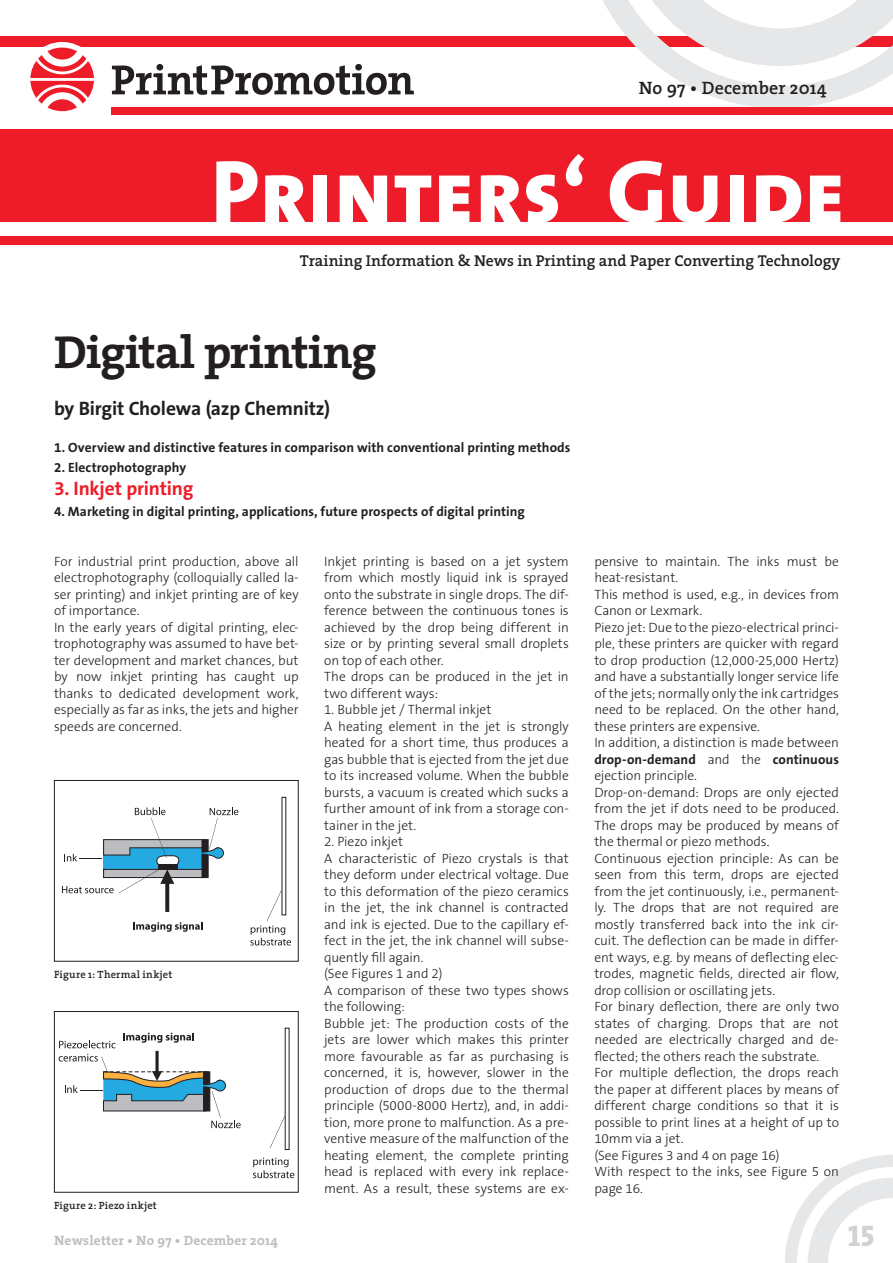
<style>
.page{position:relative;width:893px;height:1263px;background:#fff}
.page>*{position:absolute;margin:0;border:0;box-sizing:border-box;transform-origin:0 0}
.t1{font:90px "The Sans Extra Bold Caps";color:#fff}
.HDM_Headline_schwarz{font:700 46.5px "The Serif";letter-spacing:-.025em;color:#231f20}
.t2{font:30px "The Serif Extra Bold Caps";color:#d1d2d4}
.HDM_copy_9pt{font:700 19.5px "The Sans B7";letter-spacing:-.01em;color:#231f20}
.HDM_copy_9pt-2{font:700 19.5px "The Sans B7";letter-spacing:-.01em;color:#ee1c28}
.t3{font:600 18px "The Serif";letter-spacing:.01em;color:#231f20}
.t4{font:600 15.75px "The Serif";color:#231f20}
.HDM_copy_9pt-3{font:300 13.5px/16.5px "The Sans B3";letter-spacing:-.005em;color:#231f20;text-align:justify}
.HDM_copy_9pt-4{font:700 13.5px "The Sans B7";letter-spacing:.005em;color:#231f20}
.t5{font:700 13.5px "The Serif";letter-spacing:.01em;color:#bcbdc0}
.HDM_Bildunterschrift{font:600 10.5px "The Serif";letter-spacing:.025em;color:#231f20}
.s1{font-family:"The Sans B7";font-weight:700}
</style>
<div class="page">
<svg style="left:785px;top:1155px;width:108px;height:108px"></svg>
<div style="left:0;top:36px;width:893px;height:10px;background:#ee1c28"></div>
<svg style="left:580px;top:0;width:313px;height:107px"></svg>
<div style="left:0;top:130px;width:893px;height:92px;background:#ee1c28"></div>
<div style="left:28px;top:45px;width:69px;height:69px;background:#ee1c28;border-radius:50%"></div>
<div style="left:25px;top:42px;width:75px;height:75px;border:6px solid #fff;border-radius:50%"></div>
<hr style="left:27px;top:78px;width:70px;height:3px;background:#fff">
<svg style="left:32px;top:42px;width:61px;height:33px"></svg>
<svg style="left:32px;top:84px;width:61px;height:33px"></svg>
<svg style="left:112px;top:64px;width:302px;height:31px"></svg>
<div style="left:0;top:236px;width:893px;height:9px;background:#ee1c28"></div>
<div style="left:111px;top:107px;width:782px;height:8px;background:#ee1c28"></div>
<svg style="left:61px;top:796px;width:231px;height:150px"></svg>
<div style="left:54px;top:780px;width:245px;height:182px;border:1px solid #231f20"></div>
<svg style="left:58px;top:1027px;width:237px;height:152px"></svg>
<div style="left:54px;top:1011px;width:245px;height:182px;border:1px solid #231f20"></div>
<p class="t3" style="left:639px;top:73px;width:189px">No 97 • December 2014</p>
<p class="t1" style="left:211px;top:116px;width:636px">Printers‘ Guide</p>
<p class="t4" style="left:300px;top:248px;width:542px">Training Information &amp; News in Printing and Paper Converting Technology</p>
<p class="HDM_Headline_schwarz" style="left:54px;top:314px;width:325px">Digital printing</p>
<p class="HDM_copy_9pt" style="left:54px;top:398px;width:277px">by Birgit Cholewa (azp Chemnitz)</p>
<p class="HDM_copy_9pt-4" style="left:54px;top:441px;width:518px">1. Overview and distinctive features in comparison with conventional printing methods</p>
<p class="HDM_copy_9pt-4" style="left:54px;top:460px;width:134px">2. Electrophotography</p>
<p class="HDM_copy_9pt-2" style="left:54px;top:478px;width:141px">3. Inkjet printing</p>
<p class="HDM_copy_9pt-4" style="left:54px;top:504px;width:472px">4. Marketing in digital printing, applications, future prospects of digital printing</p>
<p class="HDM_copy_9pt-3" style="left:54px;top:553px;width:246px">For industrial print production, above all electrophotography (colloquially called la&shy;ser printing) and inkjet printing are of key of importance.</p>
<p class="HDM_copy_9pt-3" style="left:54px;top:619px;width:246px">In the early years of digital printing, elec&shy;trophotography was assumed to have bet&shy;ter development and market chances, but by now inkjet printing has caught up thanks to dedicated development work, especially as far as inks, the jets and higher speeds are concerned.</p>
<p class="HDM_Bildunterschrift" style="left:54px;top:966px;width:120px">Figure 1: Thermal inkjet</p>
<p class="HDM_Bildunterschrift" style="left:54px;top:1197px;width:104px">Figure 2: Piezo inkjet</p>
<p class="HDM_copy_9pt-3" style="left:324px;top:553px;width:246px">Inkjet printing is based on a jet system from which mostly liquid ink is sprayed onto the substrate in single drops. The dif&shy;ference between the continuous tones is achieved by the drop being different in size or by printing several small droplets on top of each other.</p>
<p class="HDM_copy_9pt-3" style="left:324px;top:669px;width:246px">The drops can be produced in the jet in two different ways:</p>
<p class="HDM_copy_9pt-3" style="left:324px;top:702px;width:169px">1. Bubble jet / Thermal inkjet</p>
<p class="HDM_copy_9pt-3" style="left:324px;top:718px;width:246px">A heating element in the jet is strongly heated for a short time, thus produces a gas bubble that is ejected from the jet due to its increased volume. When the bubble bursts, a vacuum is created which sucks a further amount of ink from a storage con&shy;tainer in the jet.</p>
<p class="HDM_copy_9pt-3" style="left:324px;top:834px;width:80px">2. Piezo inkjet</p>
<p class="HDM_copy_9pt-3" style="left:324px;top:850px;width:246px">A characteristic of Piezo crystals is that they deform under electrical voltage. Due to this deformation of the piezo ceramics in the jet, the ink channel is contracted and ink is ejected. Due to the capillary ef&shy;fect in the jet, the ink channel will subse&shy;quently fill again.</p>
<p class="HDM_copy_9pt-3" style="left:324px;top:966px;width:120px">(See Figures 1 and 2)</p>
<p class="HDM_copy_9pt-3" style="left:324px;top:982px;width:246px">A comparison of these two types shows the following:</p>
<p class="HDM_copy_9pt-3" style="left:324px;top:1015px;width:246px">Bubble jet: The production costs of the jets are lower which makes this printer more favourable as far as purchasing is concerned, it is, however, slower in the production of drops due to the thermal principle (5000-8000 Hertz), and, in addi&shy;tion, more prone to malfunction. As a pre&shy;ventive measure of the malfunction of the heating element, the complete printing head is replaced with every ink replace&shy;ment. As a result, these systems are ex-</p>
<p class="HDM_copy_9pt-3" style="left:594px;top:553px;width:246px">pensive to maintain. The inks must be heat-resistant.</p>
<p class="HDM_copy_9pt-3" style="left:594px;top:586px;width:246px">This method is used, e.g., in devices from<br>Canon or Lexmark.</p>
<p class="HDM_copy_9pt-3" style="left:594px;top:619px;width:246px">Piezo jet: Due to the piezo-electrical princi&shy;ple, these printers are quicker with regard to drop production (12,000-25,000 Hertz) and have a substantially longer service life of the jets; normally only the ink cartridges need to be replaced. On the other hand, these printers are expensive.</p>
<p class="HDM_copy_9pt-3" style="left:594px;top:735px;width:246px">In addition, a distinction is made between <span class="s1">drop-on-demand</span> and the <span class="s1">continuous </span>ejection principle.</p>
<p class="HDM_copy_9pt-3" style="left:594px;top:784px;width:246px">Drop-on-demand: Drops are only ejected from the jet if dots need to be produced.<br>The drops may be produced by means of the thermal or piezo methods.</p>
<p class="HDM_copy_9pt-3" style="left:594px;top:850px;width:246px">Continuous ejection principle: As can be seen from this term, drops are ejected from the jet continuously, i.e., permanent&shy;ly. The drops that are not required are mostly transferred back into the ink cir&shy;cuit. The deflection can be made in differ&shy;ent ways, e.g. by means of deflecting elec&shy;trodes, magnetic fields, directed air flow, drop collision or oscillating jets.</p>
<p class="HDM_copy_9pt-3" style="left:594px;top:999px;width:246px">For binary deflection, there are only two states of charging. Drops that are not needed are electrically charged and de&shy;flected; the others reach the substrate.</p>
<p class="HDM_copy_9pt-3" style="left:594px;top:1065px;width:246px">For multiple deflection, the drops reach the paper at different places by means of different charge conditions so that it is possible to print lines at a height of up to 10mm via a jet.</p>
<p class="HDM_copy_9pt-3" style="left:594px;top:1147px;width:187px">(See Figures 3 and 4 on page 16)</p>
<p class="HDM_copy_9pt-3" style="left:594px;top:1164px;width:246px">With respect to the inks, see Figure 5 on page 16.</p>
<p class="t5" style="left:54px;top:1229px;width:225px">Newsletter • No 97 • December 2014</p>
<h3 class="t2" style="left:848px;top:1210px;width:28px">15</h3>
</div>
